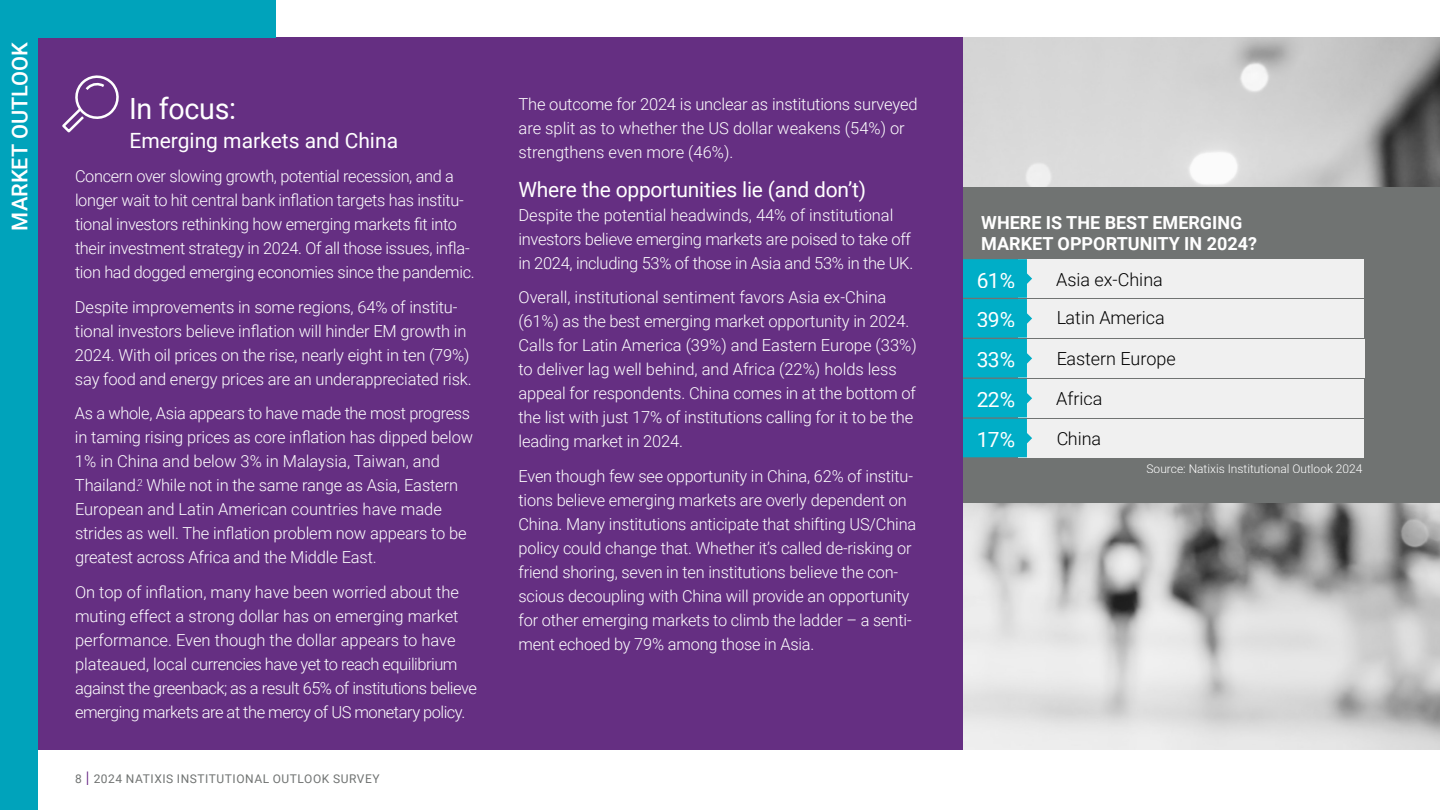
<style>
.page{position:relative;width:1440px;height:810px;background:#fff}
.page>*{position:absolute;margin:0;border:0;box-sizing:border-box;transform-origin:0 0}
.t1{font:29.25px "Roboto";letter-spacing:-.01em;color:#fff}
.t2{font:500 21.75px "Roboto";color:#fff}
.t3{font:21px/39.8px "Roboto";letter-spacing:-.01em;color:#fff;text-align:justify}
.t4{font:300 18px "Roboto";color:#000}
.t5{font:700 18px/21.6px "Roboto";color:#fff}
.t6{font:300 16.5px/24px "Roboto";letter-spacing:-.01em;color:#fff}
.t7{font:12px "Roboto";letter-spacing:.045em;color:#707372}
.t8{font:300 12px "Roboto";color:#fff}
.s1{font-weight:300;font-size:18.75px;color:#662584}
</style>
<div class="page">
<img style="left:963px;top:38px;width:477px;height:712px">
<div style="left:963px;top:187px;width:477px;height:315px;background:#707372"></div>
<div style="left:24px;top:38px;width:939px;height:712px;background:#652f82"></div>
<div style="left:0;top:0;width:38px;height:810px;background:#00a3bb"></div>
<div style="left:0;top:0;width:276px;height:38px;background:#00a3bb"></div>
<svg style="left:62px;top:75px;width:57px;height:58px"></svg>
<div style="left:1019px;top:379px;width:345px;height:38px;background:#f0f0f0"></div>
<div style="left:1019px;top:339px;width:346px;height:39px;background:#f0f0f0"></div>
<div style="left:1019px;top:299px;width:345px;height:39px;background:#f0f0f0"></div>
<div style="left:1019px;top:259px;width:345px;height:39px;background:#f0f0f0"></div>
<div style="left:1019px;top:419px;width:345px;height:38px;background:#f0f0f0"></div>
<svg style="left:963px;top:259px;width:69px;height:198px;background:#0cafc6"></svg>
<h2 class="t2" style="left:5px;top:231px;width:190px;rotate:-90deg">MARKET OUTLOOK</h2>
<h1 class="t1" style="left:129px;top:89px;width:109px">In focus:</h1>
<p class="t3" style="left:129px;top:120px;width:270px">Emerging markets and China</p>
<p class="t6" style="left:75px;top:164px;width:401px">Concern over slowing growth, potential recession, and a longer wait to hit central bank inflation targets has institu&shy;tional investors rethinking how emerging markets fit into their investment strategy in 2024. Of all those issues, infla&shy;tion had dogged emerging economies since the pandemic.</p>
<p class="t6" style="left:75px;top:294px;width:398px">Despite improvements in some regions, 64% of institu&shy;tional investors believe inflation will hinder EM growth in 2024. With oil prices on the rise, nearly eight in ten (79%) say food and energy prices are an underappreciated risk.</p>
<p class="t6" style="left:75px;top:401px;width:400px">As a whole, Asia appears to have made the most progress in taming rising prices as core inflation has dipped below 1% in China and below 3% in Malaysia, Taiwan, and Thailand.<sup>2</sup> While not in the same range as Asia, Eastern European and Latin American countries have made strides as well. The inflation problem now appears to be greatest across Africa and the Middle East.</p>
<p class="t6" style="left:75px;top:579px;width:403px">On top of inflation, many have been worried about the muting effect a strong dollar has on emerging market performance. Even though the dollar appears to have plateaued, local currencies have yet to reach equilibrium against the greenback; as a result 65% of institutions believe emerging markets are at the mercy of US monetary policy.</p>
<p class="t7" style="left:75px;top:770px;width:306px">8 <span class="s1">I</span> 2024 NATIXIS INSTITUTIONAL OUTLOOK SURVEY</p>
<p class="t6" style="left:519px;top:91px;width:401px">The outcome for 2024 is unclear as institutions surveyed are split as to whether the US dollar weakens (54%) or strengthens even more (46%).</p>
<p class="t3" style="left:518px;top:169px;width:349px">Where the opportunities lie (and don’t)</p>
<p class="t6" style="left:518px;top:202px;width:396px">Despite the potential headwinds, 44% of institutional investors believe emerging markets are poised to take off in 2024, including 53% of those in Asia and 53% in the UK.</p>
<p class="t6" style="left:518px;top:285px;width:400px">Overall, institutional sentiment favors Asia ex-China (61%) as the best emerging market opportunity in 2024.<br>Calls for Latin America (39%) and Eastern Europe (33%) to deliver lag well behind, and Africa (22%) holds less appeal for respondents. China comes in at the bottom of the list with just 17% of institutions calling for it to be the leading market in 2024.</p>
<p class="t6" style="left:518px;top:463px;width:399px">Even though few see opportunity in China, 62% of institu&shy;tions believe emerging markets are overly dependent on China. Many institutions anticipate that shifting US/China policy could change that. Whether it’s called de-risking or friend shoring, seven in ten institutions believe the con&shy;scious decoupling with China will provide an opportunity for other emerging markets to climb the ladder – a senti&shy;ment echoed by 79% among those in Asia.</p>
<p class="t5" style="left:981px;top:211px;width:277px">WHERE IS THE BEST EMERGING<br>MARKET OPPORTUNITY IN 2024?</p>
<p class="t3" style="left:976px;top:260px;width:40px">61% 39% 33% 22%</p>
<p class="t4" style="left:1056px;top:267px;width:108px">Asia ex-China</p>
<p class="t4" style="left:1056px;top:305px;width:110px">Latin America</p>
<p class="t4" style="left:1056px;top:346px;width:121px">Eastern Europe</p>
<p class="t4" style="left:1056px;top:386px;width:48px">Africa</p>
<p class="t3" style="left:976px;top:419px;width:40px">17%</p>
<p class="t4" style="left:1056px;top:426px;width:47px">China</p>
<p class="t8" style="left:1147px;top:461px;width:217px">Source: Natixis Institutional Outlook 2024</p>
</div>
